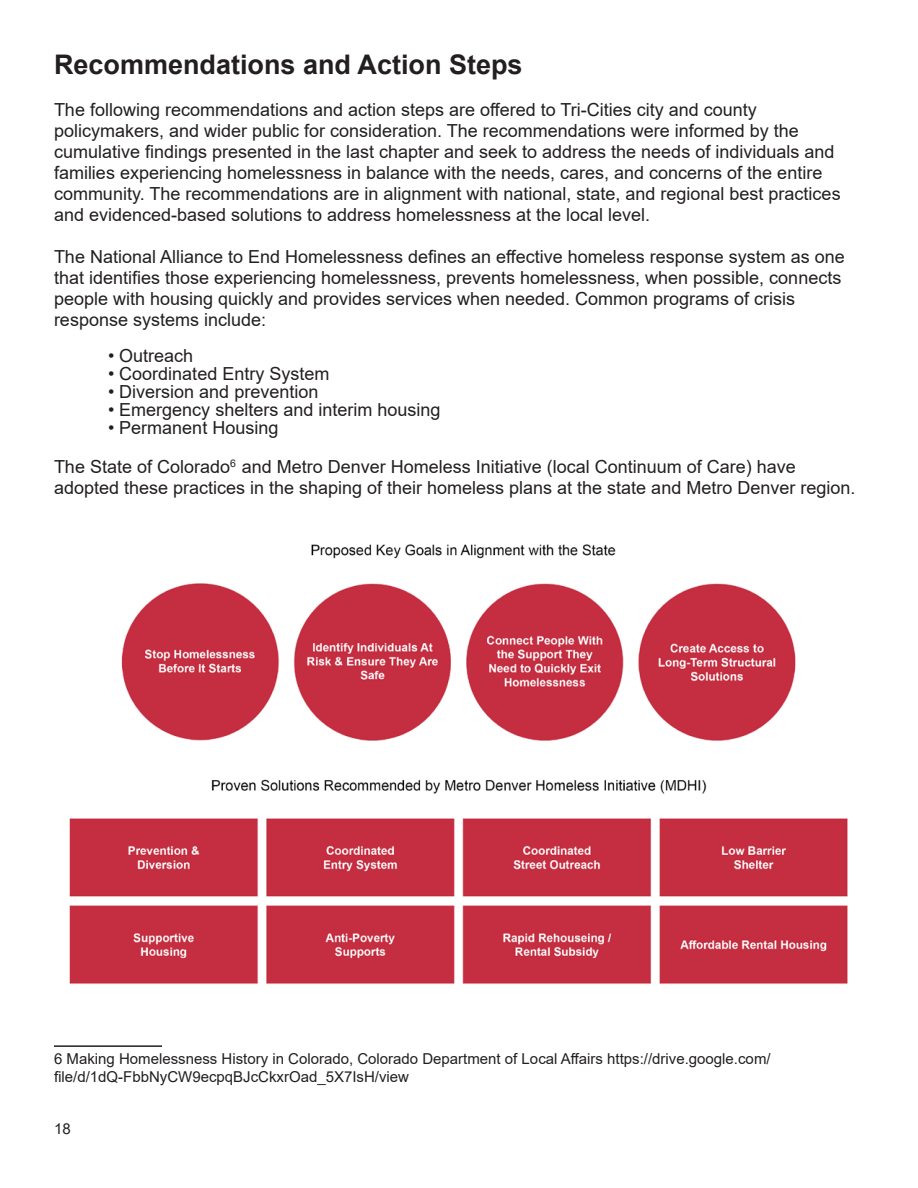
<style>
.page{position:relative;width:918px;height:1188px;background:#fff}
.page>*{position:absolute;margin:0;border:0;box-sizing:border-box;transform-origin:0 0}
.t1{font:700 27px "Arial";color:#231f20}
.t2{font:18px/21px "Arial";color:#231f20}
.t3{font:15px/18px "Arial";color:#231f20}
</style>
<div class="page">
<hr style="left:54px;top:1045px;width:108px;height:2px;background:#231f20">
<img style="left:69px;top:545px;width:779px;height:439px">
<p class="t1" style="left:54px;top:45px;width:470px">Recommendations and Action Steps</p>
<p class="t2" style="left:54px;top:99px;width:788px">The following recommendations and action steps are offered to Tri-Cities city and county policymakers, and wider public for consideration. The recommendations were informed by the cumulative findings presented in the last chapter and seek to address the needs of individuals and families experiencing homelessness in balance with the needs, cares, and concerns of the entire community. The recommendations are in alignment with national, state, and regional best practices and evidenced-based solutions to address homelessness at the local level.</p>
<p class="t2" style="left:54px;top:246px;width:792px">The National Alliance to End Homelessness defines an effective homeless response system as one that identifies those experiencing homelessness, prevents homelessness, when possible, connects people with housing quickly and provides services when needed. Common programs of crisis response systems include:</p>
<p class="t2" style="left:108px;top:345px;width:87px">• Outreach</p>
<p class="t2" style="left:108px;top:363px;width:223px">• Coordinated Entry System</p>
<p class="t2" style="left:108px;top:381px;width:212px">• Diversion and prevention</p>
<p class="t2" style="left:108px;top:399px;width:334px">• Emergency shelters and interim housing</p>
<p class="t2" style="left:108px;top:417px;width:172px">• Permanent Housing</p>
<p class="t2" style="left:54px;top:456px;width:803px">The State of Colorado<sup>6</sup><sup>1</sup>and Metro Denver Homeless Initiative (local Continuum of Care) have adopted these practices in the shaping of their homeless plans at the state and Metro Denver region.</p>
<p class="t3" style="left:54px;top:1050px;width:718px">6 Making Homelessness History in Colorado, Colorado Department of Local Affairs https://drive.google.com/ file/d/1dQ-FbbNyCW9ecpqBJcCkxrOad_5X7IsH/view</p>
<p class="t3" style="left:54px;top:1120px;width:18px">18</p>
</div>
